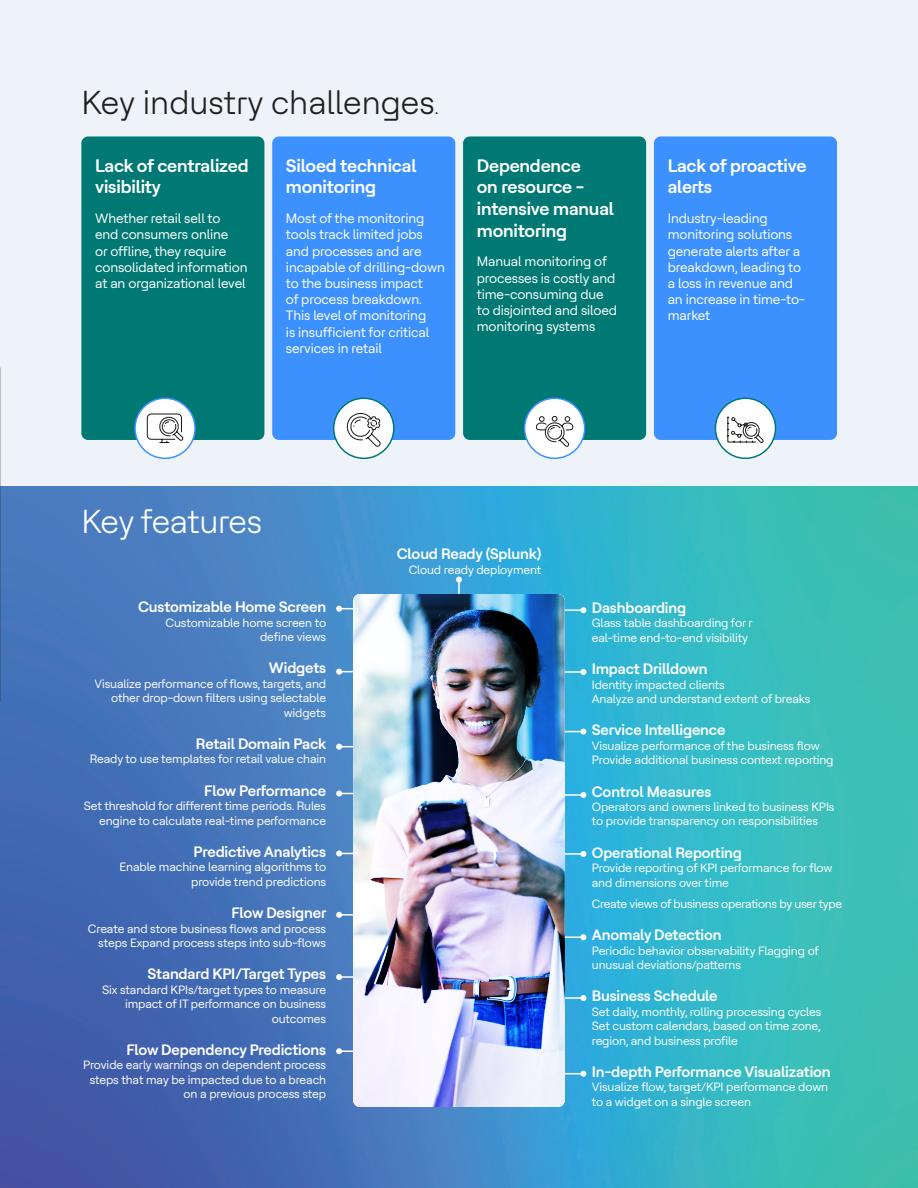
<style>
.page{position:relative;width:918px;height:1188px;background:#fff}
.page>*{position:absolute;margin:0;border:0;box-sizing:border-box;transform-origin:0 0}
.t1{font:300 33px "HCL Tech Roobert";color:#231f20}
.t2{font:300 33px "HCL Tech Roobert";letter-spacing:-.015em;color:#fff}
.t3{font:700 18px/21.6px "HCL Tech Roobert";letter-spacing:-.01em;color:#fff}
.t4{font:700 15px "HCL Tech Roobert";letter-spacing:-.01em;color:#fff}
.t5{font:13.5px/16.2px "HCL Tech Roobert";letter-spacing:-.01em;color:#fff}
.t6{font:12px/14.4px "HCL Tech Roobert";letter-spacing:-.01em;color:#fff;text-align:right}
.s1{font-weight:400;font-size:18px}
</style>
<div class="page">
<div style="left:0;top:0;width:918px;height:499px;background:#edf3f8"></div>
<img style="left:0;top:486px;width:918px;height:702px">
<img style="left:0;top:368px;width:1px;height:334px">
<div style="left:81px;top:136px;width:183px;height:304px;background:#007873;border-radius:7px"></div>
<div style="left:463px;top:136px;width:183px;height:304px;background:#007873;border-radius:7px"></div>
<div style="left:272px;top:136px;width:183px;height:304px;background:#3c91ff;border-radius:7px"></div>
<div style="left:654px;top:136px;width:183px;height:304px;background:#3c91ff;border-radius:7px"></div>
<div style="left:135px;top:398px;width:60px;height:60px;background:#fff;border-radius:50%"></div>
<div style="left:134px;top:397px;width:62px;height:62px;border:2px solid #3c91ff;border-radius:50%"></div>
<div style="left:525px;top:398px;width:60px;height:60px;background:#fff;border-radius:50%"></div>
<div style="left:524px;top:397px;width:61px;height:62px;border:2px solid #3c91ff;border-radius:50%"></div>
<div style="left:334px;top:398px;width:60px;height:60px;background:#fff;border-radius:50%"></div>
<div style="left:333px;top:397px;width:62px;height:62px;border:2px solid #007873;border-radius:50%"></div>
<div style="left:715px;top:398px;width:61px;height:60px;background:#fff;border-radius:50%"></div>
<div style="left:715px;top:397px;width:61px;height:62px;border:2px solid #007873;border-radius:50%"></div>
<svg style="left:147px;top:413px;width:37px;height:30px"></svg>
<svg style="left:346px;top:413px;width:35px;height:34px"></svg>
<svg style="left:536px;top:400px;width:37px;height:47px"></svg>
<svg style="left:727px;top:417px;width:37px;height:26px"></svg>
<svg style="left:336px;top:606px;width:17px;height:6px"></svg>
<svg style="left:336px;top:669px;width:17px;height:6px"></svg>
<svg style="left:336px;top:744px;width:17px;height:6px"></svg>
<svg style="left:336px;top:790px;width:17px;height:6px"></svg>
<svg style="left:336px;top:850px;width:17px;height:6px"></svg>
<svg style="left:336px;top:912px;width:17px;height:6px"></svg>
<svg style="left:336px;top:974px;width:17px;height:6px"></svg>
<svg style="left:336px;top:1048px;width:17px;height:6px"></svg>
<svg style="left:565px;top:607px;width:21px;height:6px"></svg>
<svg style="left:565px;top:669px;width:21px;height:6px"></svg>
<svg style="left:565px;top:729px;width:21px;height:6px"></svg>
<svg style="left:565px;top:792px;width:21px;height:6px"></svg>
<svg style="left:565px;top:851px;width:21px;height:6px"></svg>
<svg style="left:565px;top:934px;width:21px;height:6px"></svg>
<svg style="left:565px;top:995px;width:21px;height:6px"></svg>
<svg style="left:565px;top:1071px;width:21px;height:6px"></svg>
<svg style="left:456px;top:577px;width:6px;height:17px"></svg>
<img style="left:353px;top:594px;width:212px;height:513px;border-radius:7px">
<h1 class="t1" style="left:81px;top:79px;width:359px">Key industry challenges<span class="s1">.</span></h1>
<h2 class="t3" style="left:95px;top:154px;width:155px">Lack of centralized visibility</h2>
<p class="t5" style="left:95px;top:210px;width:154px">Whether retail sell to<br>end consumers online<br>or offline, they require consolidated information at an organizational level</p>
<h2 class="t3" style="left:286px;top:154px;width:132px">Siloed technical monitoring</h2>
<p class="t5" style="left:286px;top:210px;width:160px">Most of the monitoring tools track limited jobs and processes and are incapable of drilling-down to the business impact<br>of process breakdown.<br>This level of monitoring<br>is insufficient for critical services in retail</p>
<h2 class="t3" style="left:477px;top:154px;width:139px">Dependence<br>on resource - intensive manual monitoring</h2>
<p class="t5" style="left:477px;top:253px;width:142px">Manual monitoring of processes is costly and time-consuming due to disjointed and siloed monitoring systems</p>
<h2 class="t3" style="left:668px;top:154px;width:140px">Lack of proactive alerts</h2>
<p class="t5" style="left:668px;top:210px;width:139px">Industry-leading monitoring solutions generate alerts after a breakdown, leading to a loss in revenue and an increase in time-to&shy;market</p>
<h1 class="t2" style="left:81px;top:498px;width:182px">Key features</h1>
<p class="t4" style="left:397px;top:543px;width:146px">Cloud Ready (Splunk)</p>
<p class="t6" style="left:409px;top:561px;width:134px">Cloud ready deployment</p>
<p class="t4" style="left:138px;top:596px;width:190px">Customizable Home Screen</p>
<p class="t6" style="left:166px;top:614px;width:162px">Customizable home screen to define views</p>
<p class="t4" style="left:269px;top:657px;width:59px">Widgets</p>
<p class="t6" style="left:94px;top:676px;width:233px">Visualize performance of flows, targets, and other drop-down filters using selectable widgets</p>
<p class="t4" style="left:196px;top:733px;width:132px">Retail Domain Pack</p>
<p class="t6" style="left:90px;top:751px;width:238px">Ready to use templates for retail value chain</p>
<p class="t4" style="left:204px;top:780px;width:123px">Flow Performance</p>
<p class="t6" style="left:84px;top:798px;width:244px">Set threshold for different time periods. Rules engine to calculate real-time performance</p>
<p class="t4" style="left:194px;top:841px;width:134px">Predictive Analytics</p>
<p class="t6" style="left:120px;top:859px;width:208px">Enable machine learning algorithms to provide trend predictions</p>
<p class="t4" style="left:231px;top:902px;width:97px">Flow Designer</p>
<p class="t6" style="left:88px;top:920px;width:240px">Create and store business flows and process steps Expand process steps into sub-flows</p>
<p class="t4" style="left:147px;top:963px;width:180px">Standard KPI/Target Types</p>
<p class="t6" style="left:102px;top:982px;width:226px">Six standard KPIs/target types to measure impact of IT performance on business outcomes</p>
<p class="t4" style="left:126px;top:1039px;width:201px">Flow Dependency Predictions</p>
<p class="t6" style="left:83px;top:1057px;width:245px">Provide early warnings on dependent process steps that may be impacted due to a breach on a previous process step</p>
<p class="t4" style="left:592px;top:597px;width:96px">Dashboarding</p>
<p class="t6" style="left:592px;top:615px;width:162px;text-align:left">Glass table dashboarding for r eal-time end-to-end visibility</p>
<p class="t4" style="left:592px;top:658px;width:117px">Impact Drilldown</p>
<p class="t6" style="left:592px;top:677px;width:220px;text-align:left">Identity impacted clients<br>Analyze and understand extent of breaks</p>
<p class="t4" style="left:592px;top:719px;width:135px">Service Intelligence</p>
<p class="t6" style="left:592px;top:738px;width:243px;text-align:left">Visualize performance of the business flow<br>Provide additional business context reporting</p>
<p class="t4" style="left:592px;top:781px;width:121px">Control Measures</p>
<p class="t6" style="left:592px;top:799px;width:244px;text-align:left">Operators and owners linked to business KPIs to provide transparency on responsibilities</p>
<p class="t4" style="left:592px;top:842px;width:152px">Operational Reporting</p>
<p class="t6" style="left:592px;top:860px;width:242px;text-align:left">Provide reporting of KPI performance for flow and dimensions over time</p>
<p class="t6" style="left:592px;top:896px;width:252px">Create views of business operations by user type</p>
<p class="t4" style="left:592px;top:924px;width:131px">Anomaly Detection</p>
<p class="t6" style="left:592px;top:942px;width:229px;text-align:left">Periodic behavior observability Flagging of unusual deviations/patterns</p>
<p class="t4" style="left:592px;top:985px;width:127px">Business Schedule</p>
<p class="t6" style="left:592px;top:1004px;width:231px;text-align:justify">Set daily, monthly, rolling processing cycles Set custom calendars, based on time zone, region, and business profile</p>
<p class="t4" style="left:592px;top:1061px;width:240px">In-depth Performance Visualization</p>
<p class="t6" style="left:592px;top:1079px;width:238px;text-align:left">Visualize flow, target/KPI performance down to a widget on a single screen</p>
</div>
